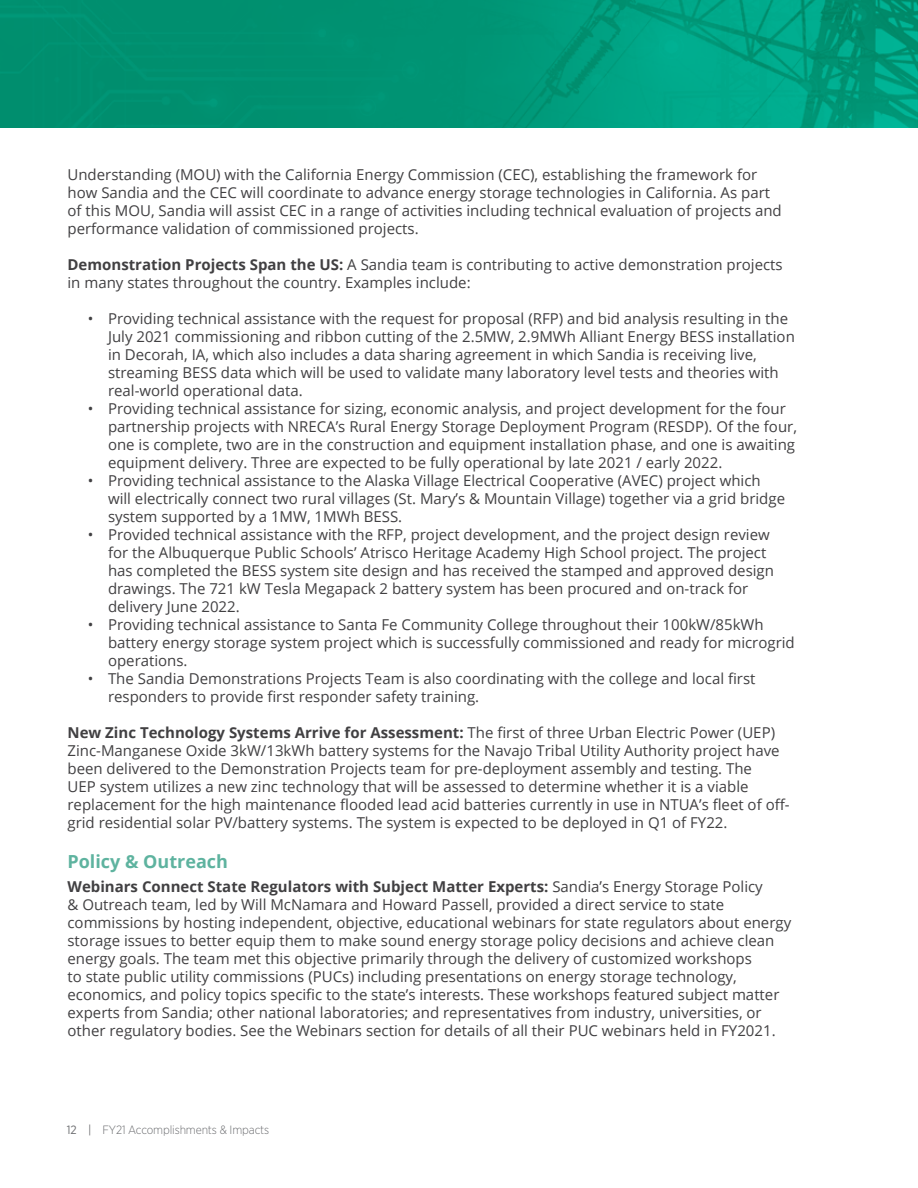
<style>
.page{position:relative;width:918px;height:1188px;background:#fff}
.page>*{position:absolute;margin:0;border:0;box-sizing:border-box;transform-origin:0 0}
.t1{font:700 18px "Open Sans";color:#5eb39f}
.t2{font:15px/18px "Open Sans";color:#414042}
.t3{font:300 12px "Gotham Narrow";letter-spacing:-.01em;color:#6d6e71}
.s1{font-weight:700}
.s2{font-weight:400}
</style>
<div class="page">
<img style="left:0;top:0;width:918px;height:127px">
<p class="t2" style="left:68px;top:165px;width:716px">Understanding (MOU) with the California Energy Commission (CEC), establishing the framework for how Sandia and the CEC will coordinate to advance energy storage technologies in California. As part of this MOU, Sandia will assist CEC in a range of activities including technical evaluation of projects and performance validation of commissioned projects.</p>
<p class="t2" style="left:68px;top:255px;width:717px"><span class="s1">Demonstration Projects Span the US:</span> A Sandia team is contributing to active demonstration projects in many states throughout the country. Examples include:</p>
<p class="t2" style="left:108px;top:309px;width:688px;text-indent:-20px">• Providing technical assistance with the request for proposal (RFP) and bid analysis resulting in the July 2021 commissioning and ribbon cutting of the 2.5MW, 2.9MWh Alliant Energy BESS installation in Decorah, IA, which also includes a data sharing agreement in which Sandia is receiving live, streaming BESS data which will be used to validate many laboratory level tests and theories with real-world operational data.</p>
<p class="t2" style="left:108px;top:399px;width:691px;text-indent:-20px">• Providing technical assistance for sizing, economic analysis, and project development for the four partnership projects with NRECA’s Rural Energy Storage Deployment Program (RESDP). Of the four, one is complete, two are in the construction and equipment installation phase, and one is awaiting equipment delivery. Three are expected to be fully operational by late 2021 / early 2022.</p>
<p class="t2" style="left:108px;top:471px;width:679px;text-indent:-20px">• Providing technical assistance to the Alaska Village Electrical Cooperative (AVEC) project which will electrically connect two rural villages (St. Mary’s &amp; Mountain Village) together via a grid bridge system supported by a 1MW, 1MWh BESS.</p>
<p class="t2" style="left:108px;top:525px;width:668px;text-indent:-20px">• Provided technical assistance with the RFP, project development, and the project design review for the Albuquerque Public Schools’ Atrisco Heritage Academy High School project. The project has completed the BESS system site design and has received the stamped and approved design drawings. The 721 kW Tesla Megapack 2 battery system has been procured and on-track for delivery June 2022.</p>
<p class="t2" style="left:108px;top:615px;width:688px;text-indent:-20px">• Providing technical assistance to Santa Fe Community College throughout their 100kW/85kWh battery energy storage system project which is successfully commissioned and ready for microgrid operations.</p>
<p class="t2" style="left:108px;top:669px;width:649px;text-indent:-20px">• The Sandia Demonstrations Projects Team is also coordinating with the college and local first responders to provide first responder safety training.</p>
<p class="t2" style="left:68px;top:723px;width:724px"><span class="s1">New Zinc Technology Systems Arrive for Assessment:</span> The first of three Urban Electric Power (UEP)<br>Zinc-Manganese Oxide 3kW/13kWh battery systems for the Navajo Tribal Utility Authority project have been delivered to the Demonstration Projects team for pre-deployment assembly and testing. The<br>UEP system utilizes a new zinc technology that will be assessed to determine whether it is a viable replacement for the high maintenance flooded lead acid batteries currently in use in NTUA’s fleet of off&shy;grid residential solar PV/battery systems. The system is expected to be deployed in Q1 of FY22.</p>
<p class="t1" style="left:68px;top:848px;width:162px">Policy &amp; Outreach</p>
<p class="t2" style="left:68px;top:877px;width:725px"><span class="s1">Webinars Connect State Regulators with Subject Matter Experts:</span> Sandia’s Energy Storage Policy<br>&amp; Outreach team, led by Will McNamara and Howard Passell, provided a direct service to state commissions by hosting independent, objective, educational webinars for state regulators about energy storage issues to better equip them to make sound energy storage policy decisions and achieve clean energy goals. The team met this objective primarily through the delivery of customized workshops<br>to state public utility commissions (PUCs) including presentations on energy storage technology, economics, and policy topics specific to the state’s interests. These workshops featured subject matter experts from Sandia; other national laboratories; and representatives from industry, universities, or other regulatory bodies. See the Webinars section for details of all their PUC webinars held in FY2021.</p>
<p class="t3" style="left:67px;top:1122px;width:204px"><span class="s2">12 |</span> FY21 Accomplishments &amp; Impacts</p>
</div>
